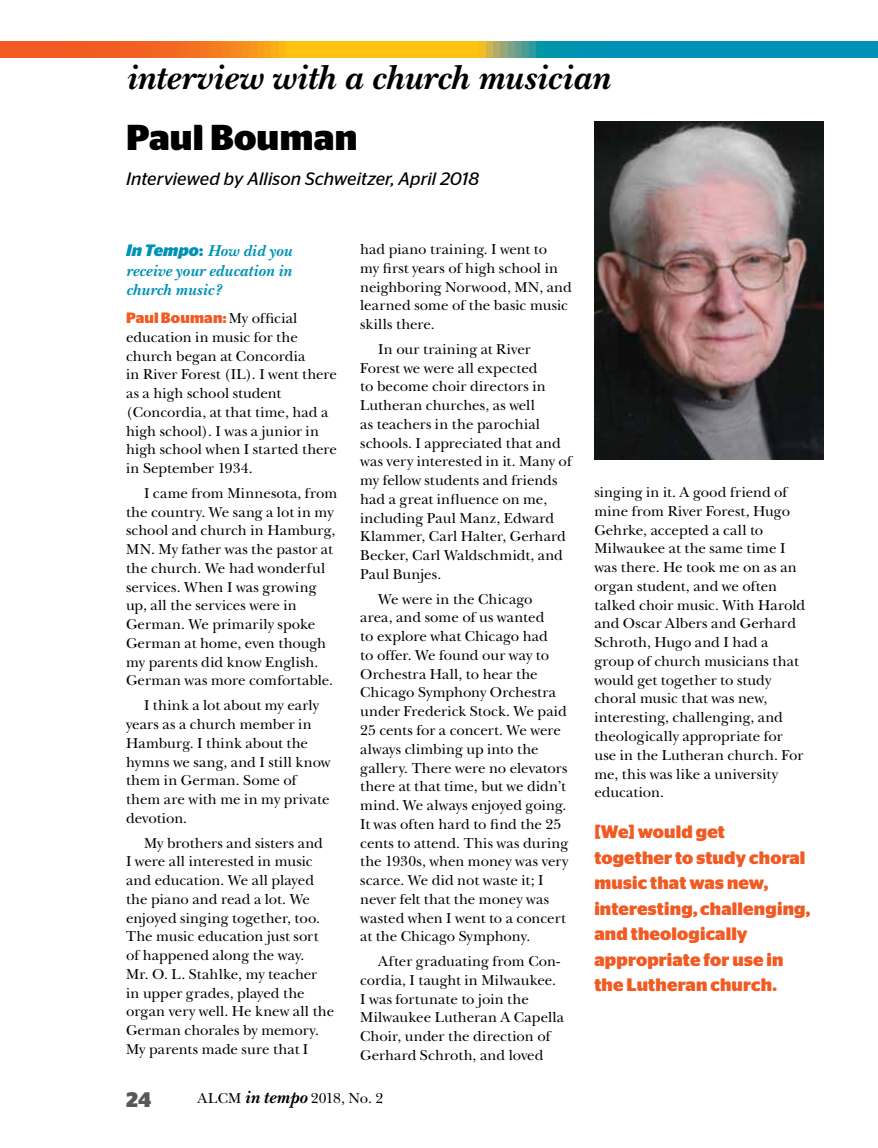
<style>
.page{position:relative;width:878px;height:1148px;background:#fff}
.page>*{position:absolute;margin:0;border:0;box-sizing:border-box;transform-origin:0 0}
.t1{font:italic 700 36px "New Baskerville";letter-spacing:.005em;color:#000}
.t2{font:700 36px "Stag Sans";letter-spacing:.01em;color:#000}
.t3{font:700 23.1px "New Baskerville";color:#000;scale:3.71 1}
.t4{font:700 21px "Stag Sans";color:#58595b}
.t5{font:700 18px/25.5px "Stag Sans";letter-spacing:.01em;color:#f15a22}
.t6{font:italic 18px "Stag Sans";color:#000}
.t7{font:italic 700 16.5px/19.5px "New Baskerville";letter-spacing:.01em;color:#0091b6;text-align:justify}
.t8{font:15px/18.8px "New Baskerville";color:#000}
.t9{font:700 15px "Stag Sans";letter-spacing:.01em;color:#f15a22}
.s1{font-family:"Stag Sans"}
.s2{font-family:"Stag Sans";font-style:normal}
.s3{font-family:"New Baskerville";font-weight:400;color:#000}
.s4{font-weight:700;font-style:italic;font-size:18px}
</style>
<div class="page">
<svg style="left:0;top:41px;width:878px;height:16px;background:#90925b"></svg>
<img style="left:594px;top:122px;width:230px;height:337px">
<h1 class="t1" style="left:126px;top:56px;width:485px">interview with a church musician</h1>
<h2 class="t3" style="left:-14px;top:114px;width:103px">0-25-100-0</h2>
<h1 class="t2" style="left:126px;top:117px;width:233px">Paul Bouman</h1>
<p class="t6" style="left:126px;top:168px;width:354px">Interviewed by Allison Schweitzer, April 2018</p>
<p class="t7" style="left:126px;top:241px;width:167px"><span class="s1">In Tempo</span><span class="s2">:</span> How did you receive your education in church music?</p>
<p class="t9" style="left:126px;top:309px;width:173px">Paul Bouman: <span class="s3">My official</span></p>
<p class="t8" style="left:126px;top:328px;width:212px">education in music for the church began at Concordia<br>in River Forest (IL). I went there as a high school student (Concordia, at that time, had a high school). I was a junior in high school when I started there in September 1934.</p>
<p class="t8" style="left:126px;top:484px;width:213px;text-indent:18px">I came from Minnesota, from the country. We sang a lot in my school and church in Hamburg,<br>MN. My father was the pastor at the church. We had wonderful services. When I was growing up, all the services were in<br>German. We primarily spoke<br>German at home, even though my parents did know English.<br>German was more comfortable.</p>
<p class="t8" style="left:126px;top:696px;width:206px;text-indent:18px">I think a lot about my early years as a church member in<br>Hamburg. I think about the hymns we sang, and I still know them in German. Some of them are with me in my private devotion.</p>
<p class="t8" style="left:126px;top:833px;width:210px;text-indent:18px">My brothers and sisters and<br>I were all interested in music and education. We all played the piano and read a lot. We enjoyed singing together, too.<br>The music education just sort of happened along the way.<br>Mr. O. L. Stahlke, my teacher in upper grades, played the organ very well. He knew all the<br>German chorales by memory.<br>My parents made sure that I</p>
<p class="t8" style="left:360px;top:240px;width:213px">had piano training. I went to<br>my first years of high school in neighboring Norwood, MN, and learned some of the basic music skills there.</p>
<p class="t8" style="left:360px;top:340px;width:213px;text-indent:18px">In our training at River<br>Forest we were all expected<br>to become choir directors in<br>Lutheran churches, as well<br>as teachers in the parochial schools. I appreciated that and was very interested in it. Many of my fellow students and friends had a great influence on me, including Paul Manz, Edward<br>Klammer, Carl Halter, Gerhard<br>Becker, Carl Waldschmidt, and<br>Paul Bunjes.</p>
<p class="t8" style="left:360px;top:589px;width:210px;text-indent:18px">We were in the Chicago area, and some of us wanted<br>to explore what Chicago had<br>to offer. We found our way to<br>Orchestra Hall, to hear the<br>Chicago Symphony Orchestra under Frederick Stock. We paid<br>25 cents for a concert. We were always climbing up into the gallery. There were no elevators there at that time, but we didn’t mind. We always enjoyed going.<br>It was often hard to find the 25 cents to attend. This was during the 1930s, when money was very scarce. We did not waste it; I never felt that the money was wasted when I went to a concert at the Chicago Symphony.</p>
<p class="t8" style="left:360px;top:952px;width:205px;text-indent:18px">After graduating from Con&shy;cordia, I taught in Milwaukee.<br>I was fortunate to join the<br>Milwaukee Lutheran A Capella<br>Choir, under the direction of<br>Gerhard Schroth, and loved</p>
<h3 class="t4" style="left:126px;top:1087px;width:27px">24</h3>
<p class="t8" style="left:197px;top:1089px;width:187px">ALCM <span class="s4">in tempo</span> 2018, No. 2</p>
<p class="t8" style="left:594px;top:483px;width:212px">singing in it. A good friend of mine from River Forest, Hugo<br>Gehrke, accepted a call to<br>Milwaukee at the same time I was there. He took me on as an organ student, and we often talked choir music. With Harold and Oscar Albers and Gerhard<br>Schroth, Hugo and I had a group of church musicians that would get together to study choral music that was new, interesting, challenging, and theologically appropriate for use in the Lutheran church. For me, this was like a university education.</p>
<p class="t5" style="left:594px;top:819px;width:217px">[We] would get<br>together to study choral music that was new, interesting, challenging, and theologically appropriate for use in the Lutheran church.</p>
</div>
